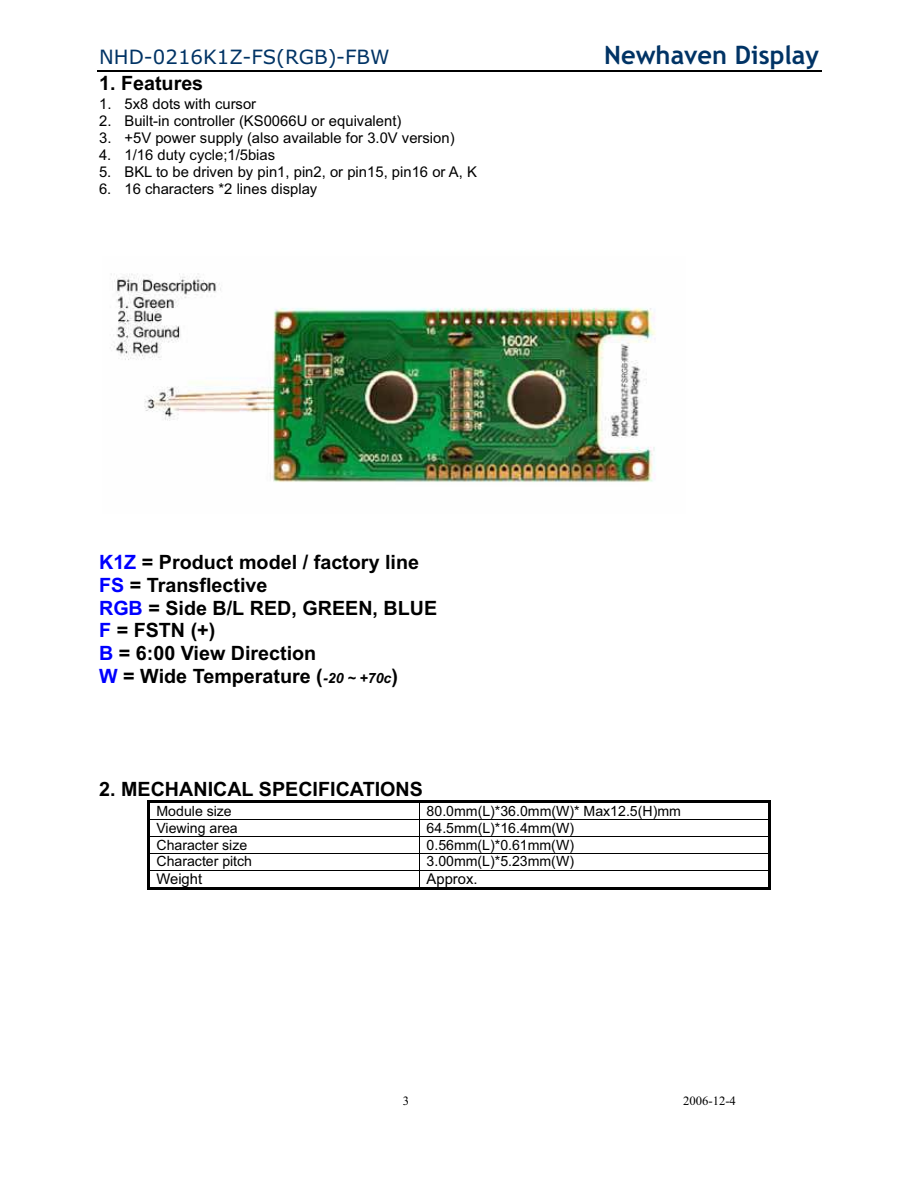
<style>
.page{position:relative;width:918px;height:1188px;background:#fff}
.page>*{position:absolute;margin:0;border:0;box-sizing:border-box;transform-origin:0 0}
.t1{font:700 25.35px "Trebuchet MS";color:#003365}
.t2{font:700 19.65px/22.6px "Arial";color:#000}
.t3{font:19.65px "Verdana";color:#003365}
.t4{font:14.85px "Arial";color:#000}
.t5{font:14.1px "Arial";color:#000}
.t6{font:12.75px "Times New Roman";color:#000}
.s1{color:#00f}
.s2{font-style:italic;font-size:14.1px}
.s3{font-style:inherit}
</style>
<div class="page">
<hr style="left:97px;top:71px;width:724px;height:1px;background:#000">
<hr style="left:148px;top:801px;width:622px;height:2px;background:#000">
<hr style="left:148px;top:819px;width:622px;height:1px;background:#000">
<hr style="left:148px;top:836px;width:622px;height:1px;background:#000">
<hr style="left:148px;top:853px;width:622px;height:1px;background:#000">
<svg style="left:148px;top:803px;width:2px;height:67px"></svg>
<svg style="left:768px;top:803px;width:2px;height:67px"></svg>
<hr style="left:148px;top:870px;width:622px;height:1px;background:#000">
<hr style="left:148px;top:870px;width:2px;height:20px;background:#000">
<hr style="left:148px;top:887px;width:271px;height:3px;background:#000">
<svg style="left:419px;top:803px;width:1px;height:84px"></svg>
<hr style="left:419px;top:887px;width:349px;height:3px;background:#000">
<hr style="left:768px;top:870px;width:2px;height:20px;background:#000">
<img style="left:110px;top:273px;width:546px;height:209px">
<h2 class="t3" style="left:99px;top:49px;width:292px">NHD-0216K1Z-FS(RGB)-FBW</h2>
<h1 class="t1" style="left:604px;top:45px;width:216px">Newhaven Display</h1>
<h2 class="t2" style="left:99px;top:74px;width:106px">1. Features</h2>
<p class="t4" style="left:99px;top:98px;width:159px">1. 5x8 dots with cursor</p>
<p class="t4" style="left:99px;top:115px;width:304px">2. Built-in controller (KS0066U or equivalent)</p>
<p class="t4" style="left:99px;top:132px;width:357px">3. +5V power supply (also available for 3.0V version)</p>
<p class="t4" style="left:99px;top:149px;width:178px">4. 1/16 duty cycle;1/5bias</p>
<p class="t4" style="left:99px;top:166px;width:379px">5. BKL to be driven by pin1, pin2, or pin15, pin16 or A, K</p>
<p class="t4" style="left:99px;top:183px;width:220px">6. 16 characters *2 lines display</p>
<h2 class="t2" style="left:99px;top:553px;width:340px"><span class="s1">K1Z</span> = Product model / factory line<br><span class="s1">FS</span> = Transflective<br><span class="s1">RGB</span> = Side B/L RED, GREEN, BLUE<br><span class="s1">F</span> = FSTN (+)<br><span class="s1">B</span> = 6:00 View Direction<br><span class="s1">W</span> = Wide Temperature (<span class="s2">-20 ~ +70c</span>)</h2>
<h2 class="t2" style="left:99px;top:780px;width:325px">2. MECHANICAL SPECIFICATIONS</h2>
<p class="t5" style="left:157px;top:805px;width:77px">Module size</p>
<p class="t5" style="left:427px;top:805px;width:256px">80.0mm(L)*36.0mm(W)* Max<span class="s3">12</span>.5(H)mm</p>
<p class="t5" style="left:157px;top:822px;width:83px">Viewing area</p>
<p class="t5" style="left:427px;top:822px;width:149px">64.5mm(L)*16.4mm(W)</p>
<p class="t5" style="left:157px;top:839px;width:92px">Character size</p>
<p class="t5" style="left:427px;top:839px;width:149px">0.56mm(L)*0.61mm(W)</p>
<p class="t5" style="left:157px;top:856px;width:97px">Character pitch</p>
<p class="t5" style="left:427px;top:856px;width:149px">3.00mm(L)*5.23mm(W)</p>
<p class="t4" style="left:427px;top:873px;width:53px">A .xorpp</p>
<p class="t4" style="left:156px;top:873px;width:47px">W thgie</p>
<p class="t6" style="left:403px;top:1096px;width:8px">3</p>
<p class="t6" style="left:683px;top:1096px;width:54px">2006-12-4</p>
</div>
